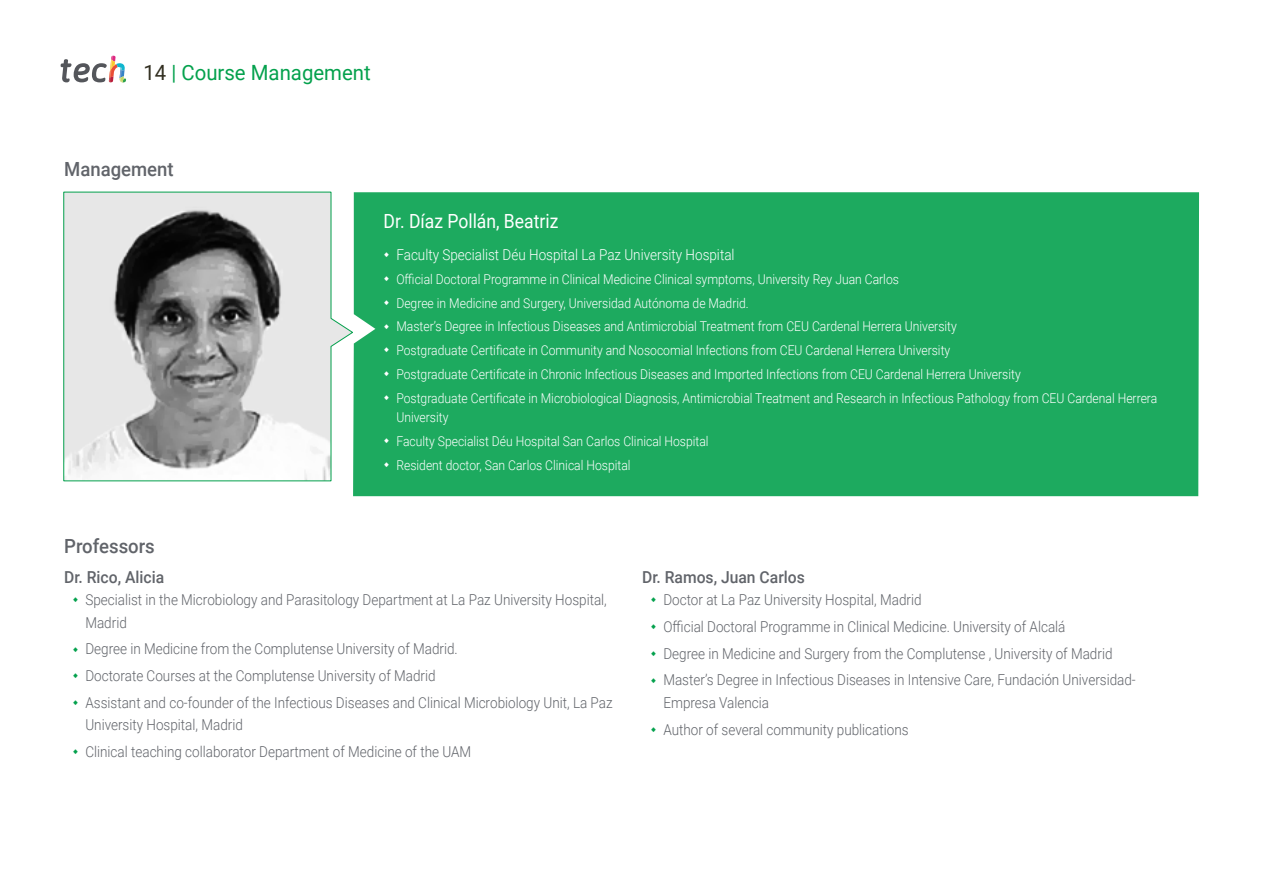
<style>
.page{position:relative;width:1263px;height:893px;background:#fff}
.page>*{position:absolute;margin:0;border:0;box-sizing:border-box;transform-origin:0 0}
.t1{font:21px "Roboto";color:#04a14d}
.t2{font:19.5px "Roboto";color:#fff;scale:.9 1}
.t3{font:500 19.5px "Roboto";color:#61646a;scale:.95 1}
.t4{font:500 16.5px "Roboto";color:#61646a;scale:.95 1}
.t5{font:300 15px/26.7px "Roboto";color:#61646a;scale:.9 1}
.t6{font:300 15px "Roboto";color:#fff;scale:.9 1}
.t7{font:300 13.5px/23.7px "Roboto";color:#fff;scale:.9 1}
.s1{color:#312e20}
</style>
<div class="page">
<svg style="left:61px;top:56px;width:65px;height:27px"></svg>
<div style="left:353px;top:192px;width:846px;height:304px;background:#1daa5f"></div>
<svg style="left:63px;top:192px;width:290px;height:289px"></svg>
<svg style="left:385px;top:252px;width:4px;height:5px"></svg>
<svg style="left:385px;top:276px;width:4px;height:5px"></svg>
<svg style="left:385px;top:300px;width:4px;height:5px"></svg>
<svg style="left:385px;top:324px;width:4px;height:5px"></svg>
<svg style="left:385px;top:347px;width:4px;height:5px"></svg>
<svg style="left:385px;top:371px;width:4px;height:5px"></svg>
<svg style="left:385px;top:395px;width:4px;height:5px"></svg>
<svg style="left:385px;top:438px;width:4px;height:5px"></svg>
<svg style="left:385px;top:462px;width:4px;height:5px"></svg>
<h1 class="t1" style="left:144px;top:57px;width:229px"><span class="s1">14</span> | Course Management</h1>
<h2 class="t3" style="left:64px;top:155px;width:117px">Management</h2>
<h2 class="t2" style="left:384px;top:208px;width:196px">Dr. Díaz Pollán, Beatriz</h2>
<p class="t6" style="left:396px;top:244px;width:377px">Faculty Specialist Déu Hospital La Paz University Hospital</p>
<p class="t7" style="left:396px;top:267px;width:847px">Official Doctoral Programme in Clinical Medicine Clinical symptoms, University Rey Juan Carlos<br>Degree in Medicine and Surgery, Universidad Autónoma de Madrid.<br>Master’s Degree in Infectious Diseases and Antimicrobial Treatment from CEU Cardenal Herrera University<br>Postgraduate Certificate in Community and Nosocomial Infections from CEU Cardenal Herrera University<br>Postgraduate Certificate in Chronic Infectious Diseases and Imported Infections from CEU Cardenal Herrera University<br>Postgraduate Certificate in Microbiological Diagnosis, Antimicrobial Treatment and Research in Infectious Pathology from CEU Cardenal Herrera</p>
<p class="t7" style="left:396px;top:405px;width:348px">University<br>Faculty Specialist Déu Hospital San Carlos Clinical Hospital<br>Resident doctor, San Carlos Clinical Hospital</p>
<h2 class="t3" style="left:64px;top:533px;width:97px">Professors</h2>
<p class="t4" style="left:64px;top:565px;width:107px">Dr. Rico, Alicia</p>
<p class="t5" style="left:85px;top:588px;width:581px;line-height:22.5px">Specialist in the Microbiology and Parasitology Department at La Paz University Hospital,<br>Madrid</p>
<p class="t5" style="left:85px;top:635px;width:587px">Degree in Medicine from the Complutense University of Madrid.<br>Doctorate Courses at the Complutense University of Madrid<br>Assistant and co-founder of the Infectious Diseases and Clinical Microbiology Unit, La Paz</p>
<p class="t5" style="left:85px;top:711px;width:430px">University Hospital, Madrid<br>Clinical teaching collaborator Department of Medicine of the UAM</p>
<p class="t4" style="left:642px;top:565px;width:173px">Dr. Ramos, Juan Carlos</p>
<p class="t5" style="left:663px;top:586px;width:526px">Doctor at La Paz University Hospital, Madrid<br>Official Doctoral Programme in Clinical Medicine. University of Alcalá<br>Degree in Medicine and Surgery from the Complutense , University of Madrid Master’s Degree in Infectious Diseases in Intensive Care, Fundación Universidad-</p>
<p class="t5" style="left:663px;top:689px;width:274px">Empresa Valencia<br>Author of several community publications</p>
</div>
